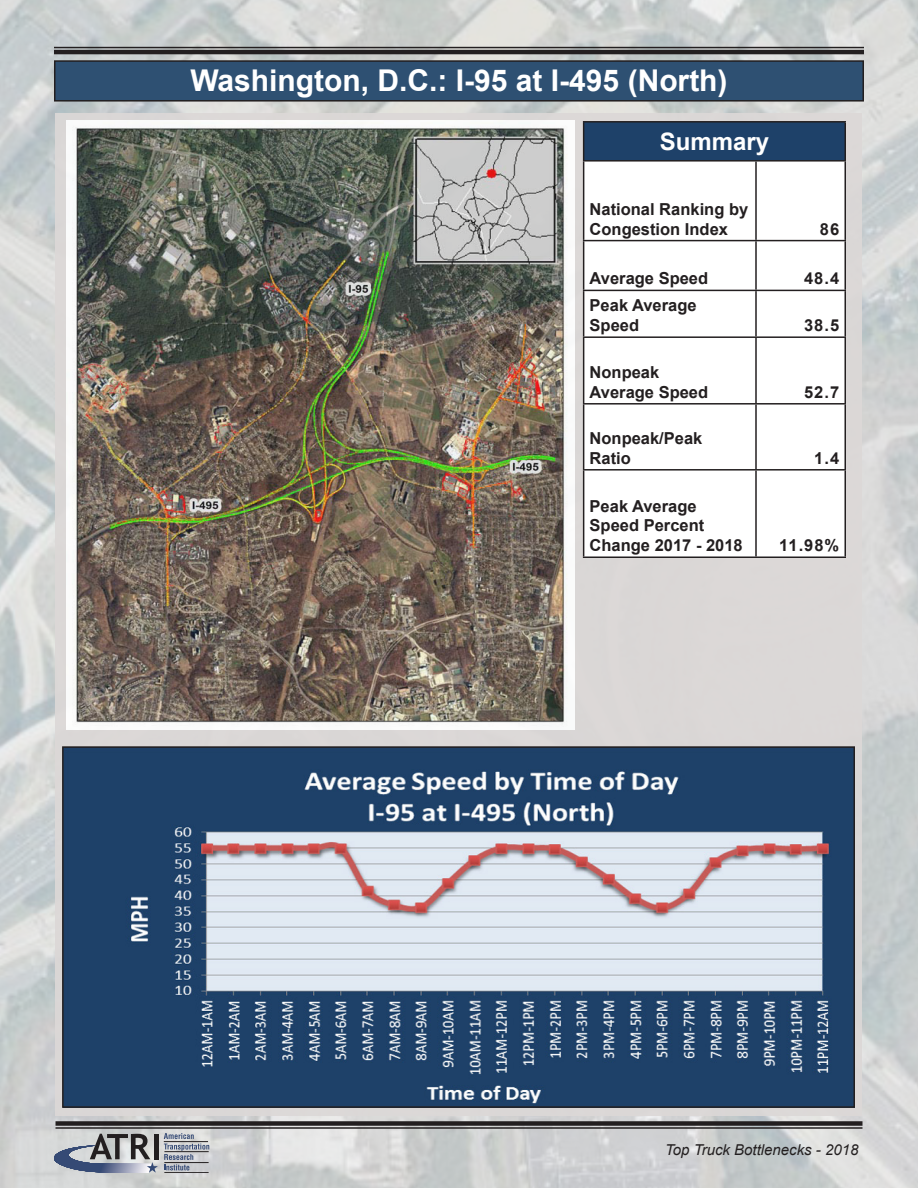
<style>
.page{position:relative;width:918px;height:1188px;background:#fff}
.page>*{position:absolute;margin:0;border:0;box-sizing:border-box;transform-origin:0 0}
.t1{font:700 30px "Arial";color:#fff}
.t2{font:700 24px "Arial";color:#fff}
.t3{font:700 16.5px/19.8px "Arial";color:#231f20}
.t4{font:italic 15px "Arial";color:#231f20}
</style>
<div class="page">
<img style="left:0;top:0;width:918px;height:1188px">
<div style="left:56px;top:113px;width:806px;height:1003px;background:#dcd8d7"></div>
<img style="left:66px;top:121px;width:509px;height:609px">
<div style="left:55px;top:61px;width:808px;height:40px;background:#2e5072"></div>
<div style="left:54px;top:60px;width:810px;height:42px;border:2px solid #231f20"></div>
<hr style="left:56px;top:1127px;width:806px;height:2px;background:#231f20">
<div style="left:56px;top:1121px;width:806px;height:5px;background:#231f20"></div>
<div style="left:584px;top:122px;width:261px;height:39px;background:#1e4169"></div>
<div style="left:584px;top:162px;width:260px;height:394px;background:#fff"></div>
<hr style="left:583px;top:162px;width:1px;height:78px;background:#231f20">
<hr style="left:755px;top:162px;width:2px;height:78px;background:#231f20">
<hr style="left:844px;top:162px;width:2px;height:78px;background:#231f20">
<hr style="left:583px;top:240px;width:173px;height:1px;background:#231f20">
<hr style="left:583px;top:241px;width:1px;height:49px;background:#231f20">
<hr style="left:756px;top:240px;width:90px;height:1px;background:#231f20">
<hr style="left:755px;top:241px;width:2px;height:49px;background:#231f20">
<hr style="left:844px;top:241px;width:2px;height:49px;background:#231f20">
<hr style="left:583px;top:290px;width:173px;height:1px;background:#231f20">
<hr style="left:583px;top:291px;width:1px;height:45px;background:#231f20">
<hr style="left:756px;top:290px;width:90px;height:1px;background:#231f20">
<hr style="left:755px;top:291px;width:2px;height:45px;background:#231f20">
<hr style="left:844px;top:291px;width:2px;height:45px;background:#231f20">
<hr style="left:583px;top:336px;width:173px;height:2px;background:#231f20">
<hr style="left:583px;top:338px;width:1px;height:65px;background:#231f20">
<hr style="left:756px;top:336px;width:90px;height:2px;background:#231f20">
<hr style="left:755px;top:338px;width:2px;height:65px;background:#231f20">
<hr style="left:844px;top:338px;width:2px;height:65px;background:#231f20">
<hr style="left:583px;top:403px;width:173px;height:2px;background:#231f20">
<hr style="left:583px;top:405px;width:1px;height:64px;background:#231f20">
<hr style="left:756px;top:403px;width:90px;height:2px;background:#231f20">
<hr style="left:755px;top:405px;width:2px;height:64px;background:#231f20">
<hr style="left:844px;top:405px;width:2px;height:64px;background:#231f20">
<hr style="left:583px;top:469px;width:173px;height:2px;background:#231f20">
<hr style="left:583px;top:471px;width:1px;height:85px;background:#231f20">
<hr style="left:756px;top:469px;width:90px;height:2px;background:#231f20">
<hr style="left:755px;top:471px;width:2px;height:85px;background:#231f20">
<hr style="left:844px;top:471px;width:2px;height:85px;background:#231f20">
<hr style="left:583px;top:556px;width:173px;height:2px;background:#231f20">
<hr style="left:756px;top:556px;width:90px;height:2px;background:#231f20">
<hr style="left:583px;top:121px;width:173px;height:2px;background:#231f20">
<hr style="left:583px;top:123px;width:1px;height:37px;background:#231f20">
<hr style="left:756px;top:121px;width:90px;height:2px;background:#231f20">
<hr style="left:844px;top:123px;width:2px;height:37px;background:#231f20">
<hr style="left:583px;top:160px;width:173px;height:2px;background:#231f20">
<hr style="left:756px;top:160px;width:90px;height:2px;background:#231f20">
<img style="left:65px;top:749px;width:787px;height:356px">
<div style="left:62px;top:746px;width:793px;height:362px;border:2px solid #231f20"></div>
<hr style="left:54px;top:47px;width:810px;height:1px;background:#231f20">
<hr style="left:54px;top:50px;width:810px;height:4px;background:#231f20">
<svg style="left:164px;top:1133px;width:45px;height:38px;background:#b0b4bf"></svg>
<div style="left:154px;top:1134px;width:5px;height:25px;background:#231f20"></div>
<hr style="left:164px;top:1141px;width:44px;height:1px;background:#231f20">
<hr style="left:164px;top:1151px;width:45px;height:1px;background:#231f20">
<hr style="left:164px;top:1162px;width:45px;height:1px;background:#231f20">
<hr style="left:164px;top:1172px;width:45px;height:1px;background:#231f20">
<svg style="left:54px;top:1134px;width:104px;height:39px;background:#9296a0"></svg>
<p class="t1" style="left:190px;top:60px;width:539px">Washington, D.C.: I-95 at I-495 (North)</p>
<p class="t2" style="left:660px;top:126px;width:111px">Summary</p>
<p class="t3" style="left:590px;top:200px;width:160px">National Ranking by<br>Congestion Index</p>
<p class="t3" style="left:820px;top:219px;width:21px">86</p>
<p class="t3" style="left:590px;top:269px;width:120px">Average Speed</p>
<p class="t3" style="left:804px;top:269px;width:37px">48.4</p>
<p class="t3" style="left:590px;top:296px;width:109px">Peak Average<br>Speed</p>
<p class="t3" style="left:804px;top:316px;width:37px">38.5</p>
<p class="t3" style="left:590px;top:363px;width:120px">Nonpeak<br>Average Speed</p>
<p class="t3" style="left:590px;top:429px;width:114px">Nonpeak/Peak<br>Ratio</p>
<p class="t3" style="left:590px;top:496px;width:155px">Peak Average<br>Speed Percent<br>Change 2017 - 2018</p>
<p class="t3" style="left:804px;top:383px;width:37px">52.7</p>
<p class="t3" style="left:814px;top:449px;width:26px">1.4</p>
<p class="t3" style="left:779px;top:536px;width:61px">11.98%</p>
<p class="t4" style="left:665px;top:1140px;width:195px">Top Truck Bottlenecks - 2018</p>
</div>
